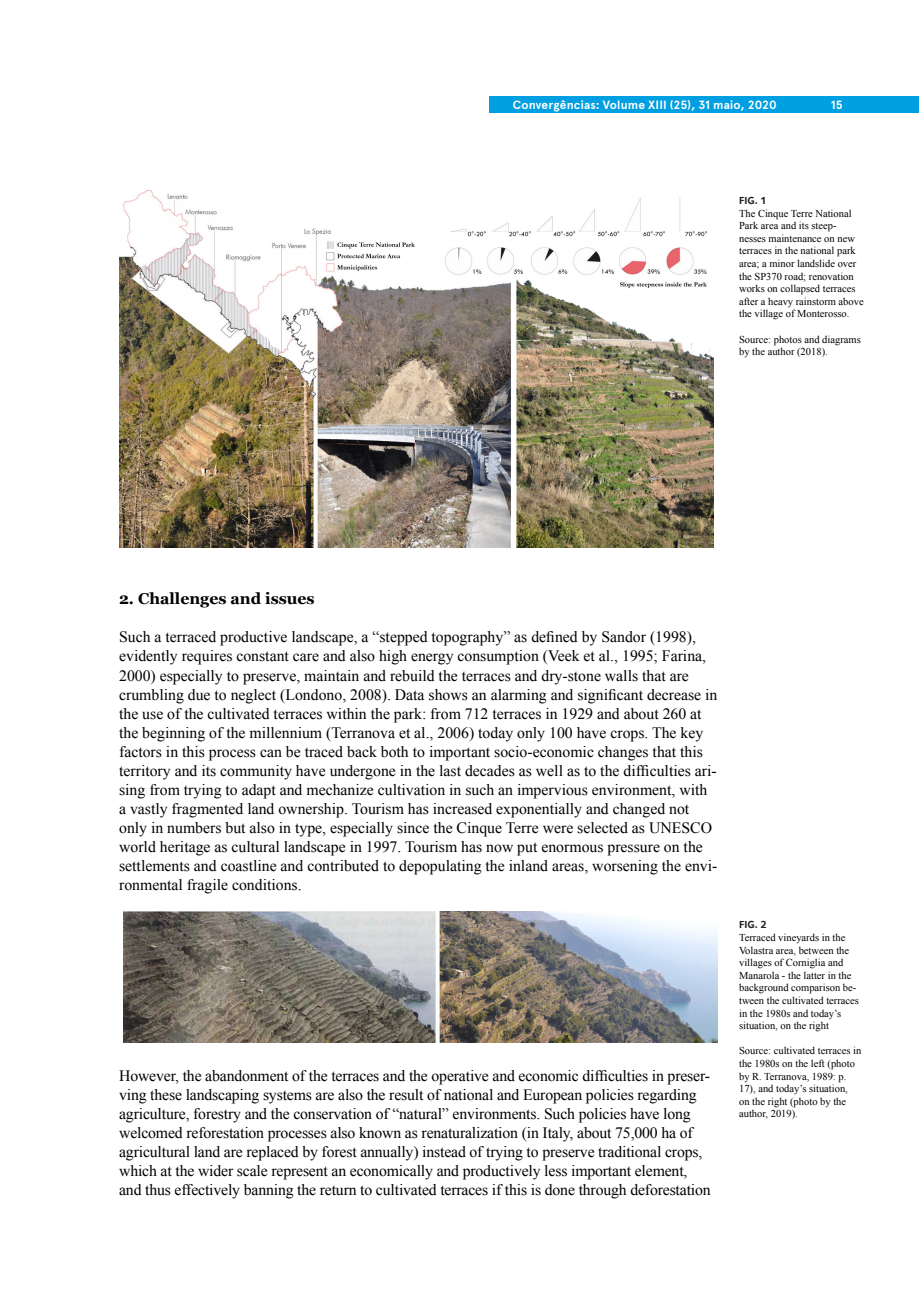
<style>
.page{position:relative;width:919px;height:1289px;background:#fff}
.page>*{position:absolute;margin:0;border:0;box-sizing:border-box;transform-origin:0 0}
.t1{font:15.75px/19px "Times New Roman";color:#000001}
.t2{font:700 15.75px "Georgia";color:#000001}
.t3{font:700 12px "Apercu Pro";letter-spacing:.01em;color:#fff}
.t4{font:10.5px/12.6px "Times New Roman";color:#000001}
.t5{font:700 10.5px "Foundry Sterling";color:#231f20}
</style>
<div class="page">
<div style="left:489px;top:96px;width:429px;height:17px;background:#009fe2"></div>
<img style="left:119px;top:190px;width:594px;height:357px">
<img style="left:123px;top:911px;width:594px;height:131px">
<p class="t3" style="left:512px;top:95px;width:266px">Convergências: Volume XIII (25), 31 maio, 2020</p>
<p class="t3" style="left:830px;top:95px;width:14px">15</p>
<p class="t5" style="left:739px;top:194px;width:29px">FIG. 1</p>
<p class="t4" style="left:739px;top:207px;width:126px">The Cinque Terre National<br>Park area and its steep&shy;nesses maintenance on new terraces in the national park area; a minor landslide over the SP370 road; renovation works on collapsed terraces after a heavy rainstorm above the village of Monterosso.</p>
<p class="t4" style="left:739px;top:333px;width:123px">Source: photos and diagrams by the author (2018).</p>
<p class="t2" style="left:119px;top:587px;width:197px">2. Challenges and issues</p>
<p class="t1" style="left:119px;top:627px;width:599px">Such a terraced productive landscape, a “stepped topography” as defined by Sandor (1998), evidently requires constant care and also high energy consumption (Veek et al., 1995; Farina, 2000) especially to preserve, maintain and rebuild the terraces and dry-stone walls that are crumbling due to neglect (Londono, 2008). Data shows an alarming and significant decrease in the use of the cultivated terraces within the park: from 712 terraces in 1929 and about 260 at the beginning of the millennium (Terranova et al., 2006) today only 100 have crops. The key factors in this process can be traced back both to important socio-economic changes that this territory and its community have undergone in the last decades as well as to the difficulties ari&shy;sing from trying to adapt and mechanize cultivation in such an impervious environment, with a vastly fragmented land ownership. Tourism has increased exponentially and changed not only in numbers but also in type, especially since the Cinque Terre were selected as UNESCO world heritage as cultural landscape in 1997. Tourism has now put enormous pressure on the settlements and coastline and contributed to depopulating the inland areas, worsening the envi&shy;ronmental fragile conditions.</p>
<p class="t1" style="left:119px;top:1065px;width:593px">However, the abandonment of the terraces and the operative and economic difficulties in preser&shy;ving these landscaping systems are also the result of national and European policies regarding agriculture, forestry and the conservation of “natural” environments. Such policies have long welcomed reforestation processes also known as renaturalization (in Italy, about 75,000 ha of agricultural land are replaced by forest annually) instead of trying to preserve traditional crops, which at the wider scale represent an economically and productively less important element, and thus effectively banning the return to cultivated terraces if this is done through deforestation</p>
<p class="t5" style="left:739px;top:918px;width:29px">FIG. 2</p>
<p class="t4" style="left:739px;top:930px;width:121px">Terraced vineyards in the<br>Volastra area, between the villages of Corniglia and<br>Manarola - the latter in the background comparison be&shy;tween the cultivated terraces in the 1980s and today’s situation, on the right</p>
<p class="t4" style="left:739px;top:1044px;width:124px">Source: cultivated terraces in the 1980s on the left (photo by R. Terranova, 1989: p.<br>17), and today’s situation,<br>on the right (photo by the author, 2019).</p>
</div>
